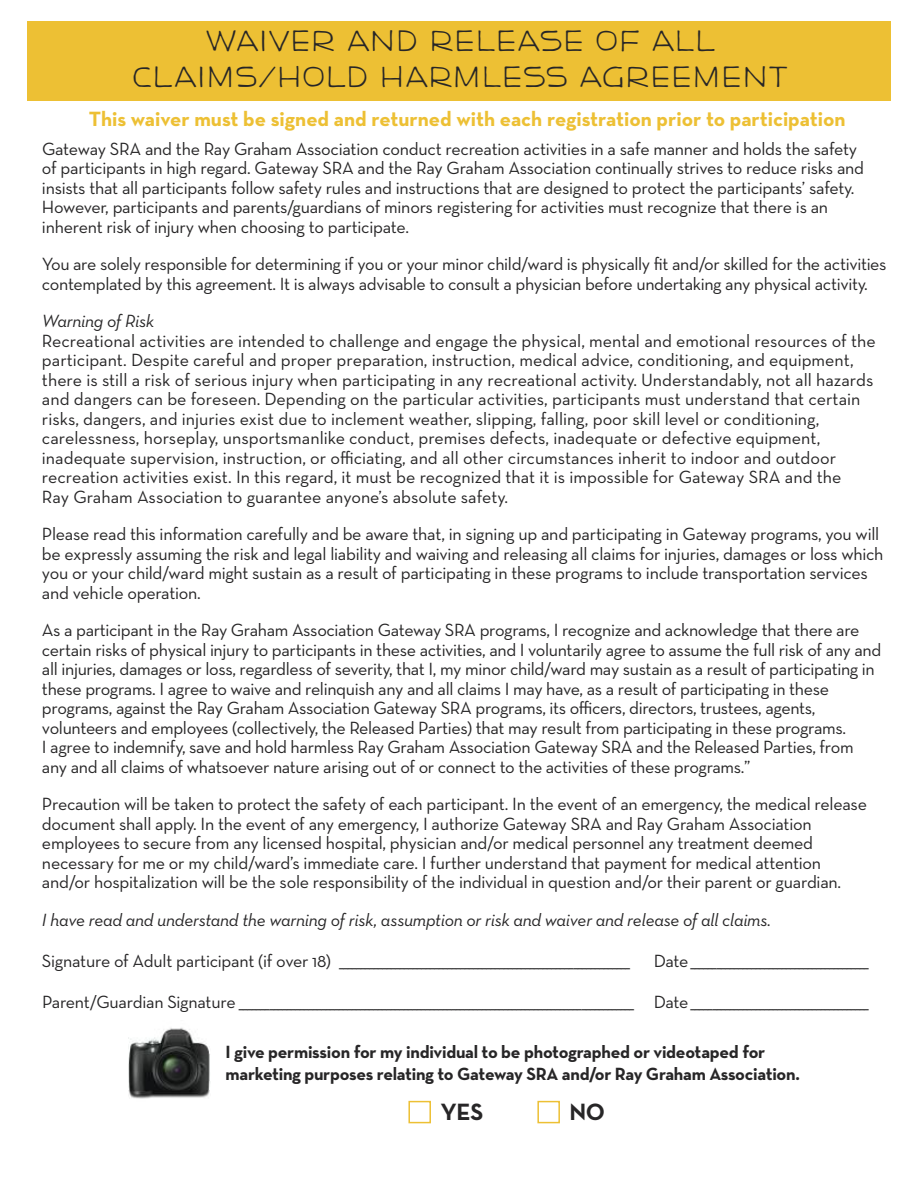
<style>
.page{position:relative;width:918px;height:1188px;background:#fff}
.page>*{position:absolute;margin:0;border:0;box-sizing:border-box;transform-origin:0 0}
.t1{font:30px/36px "Neutra Disp Drafting";color:#272627;text-align:center}
.t2{font:700 24px "Neutra Text";color:#272627}
.t3{font:700 21px "Neutra Text";color:#edc034}
.t4{font:18px/19.5px "Neutra Text";letter-spacing:-.015em;color:#272627}
.t5{font:700 18px/21.6px "Neutra Text";letter-spacing:-.015em;color:#272627}
.t6{font:italic 18px "Neutra Text";letter-spacing:-.015em;color:#272627}
</style>
<div class="page">
<div style="left:27px;top:21px;width:864px;height:80px;background:#edc034"></div>
<div style="left:408px;top:1101px;width:23px;height:22px;border:2px solid #edc034"></div>
<div style="left:537px;top:1101px;width:23px;height:22px;border:2px solid #edc034"></div>
<img style="left:128px;top:1027px;width:82px;height:72px">
<h1 class="t1" style="left:132px;top:23px;width:658px">WAIVER AND RELEASE OF ALL<br>CLAIMS/HOLD HARMLESS AGREEMENT</h1>
<p class="t3" style="left:89px;top:107px;width:758px">This waiver must be signed and returned with each registration prior to participation</p>
<p class="t4" style="left:42px;top:139px;width:824px">Gateway SRA and the Ray Graham Association conduct recreation activities in a safe manner and holds the safety of participants in high regard. Gateway SRA and the Ray Graham Association continually strives to reduce risks and insists that all participants follow safety rules and instructions that are designed to protect the participants’ safety.<br>However, participants and parents/guardians of minors registering for activities must recognize that there is an inherent risk of injury when choosing to participate.</p>
<p class="t4" style="left:42px;top:254px;width:846px">You are solely responsible for determining if you or your minor child/ward is physically fit and/or skilled for the activities contemplated by this agreement. It is always advisable to consult a physician before undertaking any physical activity.</p>
<p class="t6" style="left:42px;top:310px;width:114px">Warning of Risk</p>
<p class="t4" style="left:42px;top:331px;width:835px">Recreational activities are intended to challenge and engage the physical, mental and emotional resources of the participant. Despite careful and proper preparation, instruction, medical advice, conditioning, and equipment, there is still a risk of serious injury when participating in any recreational activity. Understandably, not all hazards and dangers can be foreseen. Depending on the particular activities, participants must understand that certain risks, dangers, and injuries exist due to inclement weather, slipping, falling, poor skill level or conditioning, carelessness, horseplay, unsportsmanlike conduct, premises defects, inadequate or defective equipment, inadequate supervision, instruction, or officiating, and all other circumstances inherit to indoor and outdoor recreation activities exist. In this regard, it must be recognized that it is impossible for Gateway SRA and the<br>Ray Graham Association to guarantee anyone’s absolute safety.</p>
<p class="t4" style="left:42px;top:524px;width:843px">Please read this information carefully and be aware that, in signing up and participating in Gateway programs, you will be expressly assuming the risk and legal liability and waiving and releasing all claims for injuries, damages or loss which you or your child/ward might sustain as a result of participating in these programs to include transportation services and vehicle operation.</p>
<p class="t4" style="left:42px;top:620px;width:841px">As a participant in the Ray Graham Association Gateway SRA programs, I recognize and acknowledge that there are certain risks of physical injury to participants in these activities, and I voluntarily agree to assume the full risk of any and all injuries, damages or loss, regardless of severity, that I, my minor child/ward may sustain as a result of participating in these programs. I agree to waive and relinquish any and all claims I may have, as a result of participating in these programs, against the Ray Graham Association Gateway SRA programs, its officers, directors, trustees, agents, volunteers and employees (collectively, the Released Parties) that may result from participating in these programs.<br>I agree to indemnify, save and hold harmless Ray Graham Association Gateway SRA and the Released Parties, from any and all claims of whatsoever nature arising out of or connect to the activities of these programs.”</p>
<p class="t4" style="left:42px;top:794px;width:826px">Precaution will be taken to protect the safety of each participant. In the event of an emergency, the medical release document shall apply. In the event of any emergency, I authorize Gateway SRA and Ray Graham Association employees to secure from any licensed hospital, physician and/or medical personnel any treatment deemed necessary for me or my child/ward’s immediate care. I further understand that payment for medical attention and/or hospitalization will be the sole responsibility of the individual in question and/or their parent or guardian.</p>
<p class="t6" style="left:42px;top:909px;width:731px">I have read and understand the warning of risk, assumption or risk and waiver and release of all claims.</p>
<p class="t4" style="left:42px;top:951px;width:589px">Signature of Adult participant (if over 18) ___________________________________________________________________</p>
<p class="t4" style="left:654px;top:951px;width:217px">Date_________________________________________</p>
<p class="t4" style="left:42px;top:992px;width:828px">Parent/Guardian Signature ___________________________________________________________________________________________ Date_________________________________________</p>
<p class="t5" style="left:226px;top:1041px;width:576px">I give permission for my individual to be photographed or videotaped for marketing purposes relating to Gateway SRA and/or Ray Graham Association.</p>
<h2 class="t2" style="left:441px;top:1098px;width:44px">YES</h2>
<h2 class="t2" style="left:569px;top:1098px;width:37px">NO</h2>
</div>
